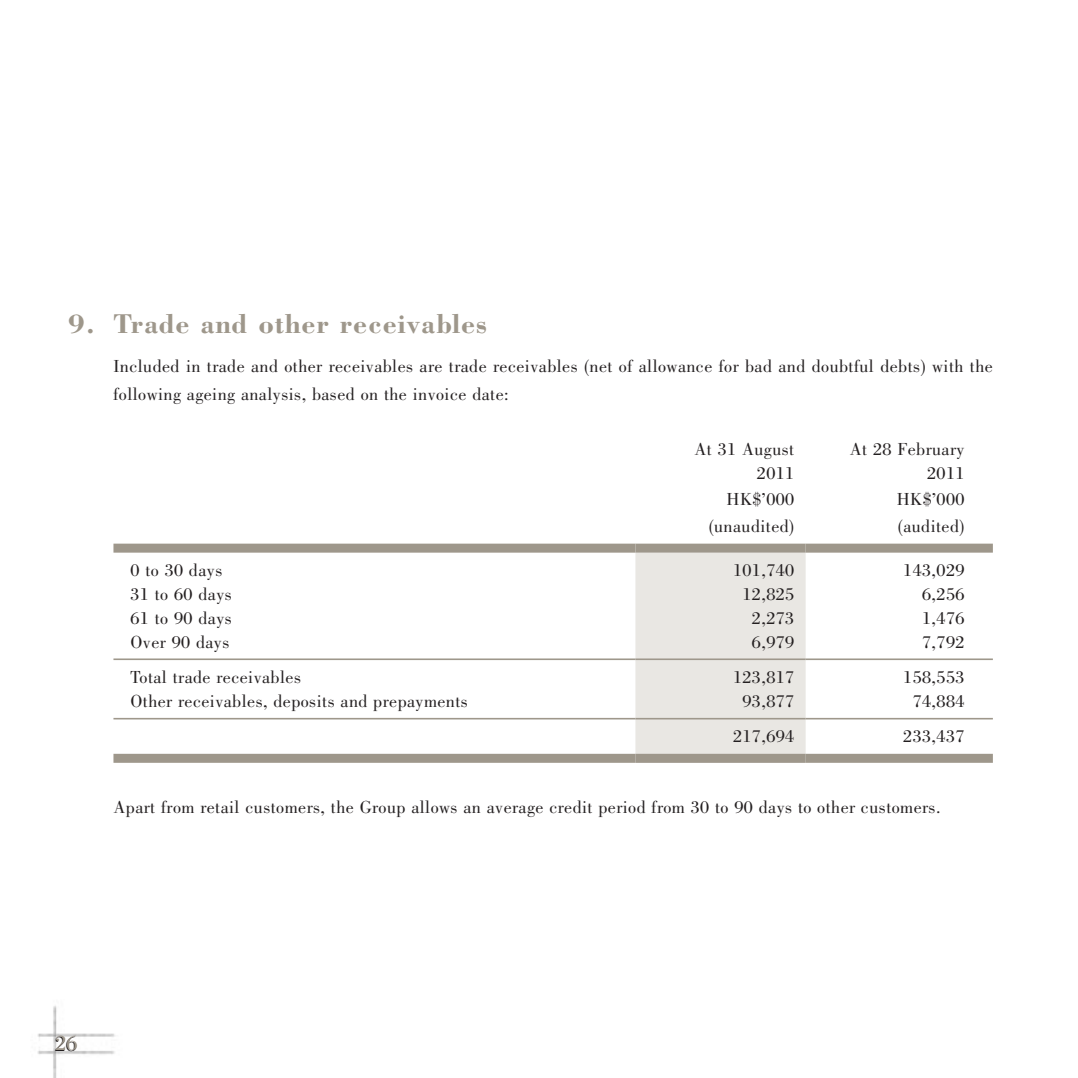
<style>
.page{position:relative;width:1078px;height:1078px;background:#fff}
.page>*{position:absolute;margin:0;border:0;box-sizing:border-box;transform-origin:0 0}
.t1{font:700 28px "Bodoni Std";letter-spacing:.03em;color:#9e978b}
.t2{font:22px "Bodoni Std";color:#231f20}
.t3{font:18px/24px "Bodoni Std";letter-spacing:.025em;color:#231f20;text-align:right}
</style>
<div class="page">
<img style="left:37px;top:1005px;width:78px;height:72px">
<div style="left:635px;top:552px;width:170px;height:201px;background:#e9e7e3"></div>
<div style="left:113px;top:543px;width:522px;height:9px;background:#9e978b"></div>
<div style="left:635px;top:543px;width:170px;height:9px;background:#9e978b"></div>
<div style="left:805px;top:543px;width:187px;height:9px;background:#9e978b"></div>
<hr style="left:113px;top:658px;width:522px;height:2px;background:#9e978b">
<hr style="left:635px;top:658px;width:170px;height:2px;background:#9e978b">
<hr style="left:805px;top:658px;width:187px;height:2px;background:#9e978b">
<hr style="left:113px;top:717px;width:522px;height:2px;background:#9e978b">
<hr style="left:635px;top:717px;width:170px;height:2px;background:#9e978b">
<hr style="left:805px;top:717px;width:187px;height:2px;background:#9e978b">
<div style="left:113px;top:753px;width:522px;height:9px;background:#9e978b"></div>
<div style="left:635px;top:753px;width:170px;height:9px;background:#9e978b"></div>
<div style="left:805px;top:753px;width:187px;height:9px;background:#9e978b"></div>
<h1 class="t1" style="left:68px;top:306px;width:420px">9. Trade and other receivables</h1>
<p class="t3" style="left:113px;top:352px;width:880px;line-height:28px;text-align:left">Included in trade and other receivables are trade receivables (net of allowance for bad and doubtful debts) with the following ageing analysis, based on the invoice date:</p>
<p class="t3" style="left:694px;top:436px;width:101px">At 31 August<br>2011</p>
<p class="t3" style="left:849px;top:436px;width:116px">At 28 February<br>2011</p>
<p class="t3" style="left:726px;top:487px;width:69px">HK$’000</p>
<p class="t3" style="left:896px;top:487px;width:69px">HK$’000</p>
<p class="t3" style="left:708px;top:514px;width:87px">(unaudited)</p>
<p class="t3" style="left:897px;top:514px;width:68px">(audited)</p>
<p class="t3" style="left:130px;top:557px;width:93px">0 to 30 days</p>
<p class="t3" style="left:732px;top:557px;width:63px">101,740</p>
<p class="t3" style="left:903px;top:557px;width:63px">143,029</p>
<p class="t3" style="left:130px;top:581px;width:103px">31 to 60 days</p>
<p class="t3" style="left:742px;top:581px;width:53px">12,825</p>
<p class="t3" style="left:921px;top:581px;width:44px">6,256</p>
<p class="t3" style="left:130px;top:605px;width:103px">61 to 90 days</p>
<p class="t3" style="left:751px;top:605px;width:44px">2,273</p>
<p class="t3" style="left:921px;top:605px;width:44px">1,476</p>
<p class="t3" style="left:130px;top:629px;width:100px">Over 90 days</p>
<p class="t3" style="left:751px;top:629px;width:44px">6,979</p>
<p class="t3" style="left:921px;top:629px;width:44px">7,792</p>
<p class="t3" style="left:130px;top:665px;width:172px">Total trade receivables</p>
<p class="t3" style="left:732px;top:665px;width:63px">123,817</p>
<p class="t3" style="left:903px;top:665px;width:63px">158,553</p>
<p class="t3" style="left:130px;top:689px;width:339px">Other receivables, deposits and prepayments</p>
<p class="t3" style="left:742px;top:689px;width:53px">93,877</p>
<p class="t3" style="left:912px;top:689px;width:53px">74,884</p>
<p class="t3" style="left:733px;top:724px;width:63px">217,694</p>
<p class="t3" style="left:903px;top:724px;width:63px">233,437</p>
<p class="t3" style="left:113px;top:794px;width:828px">Apart from retail customers, the Group allows an average credit period from 30 to 90 days to other customers.</p>
<p class="t2" style="left:55px;top:1030px;width:23px">26</p>
</div>
